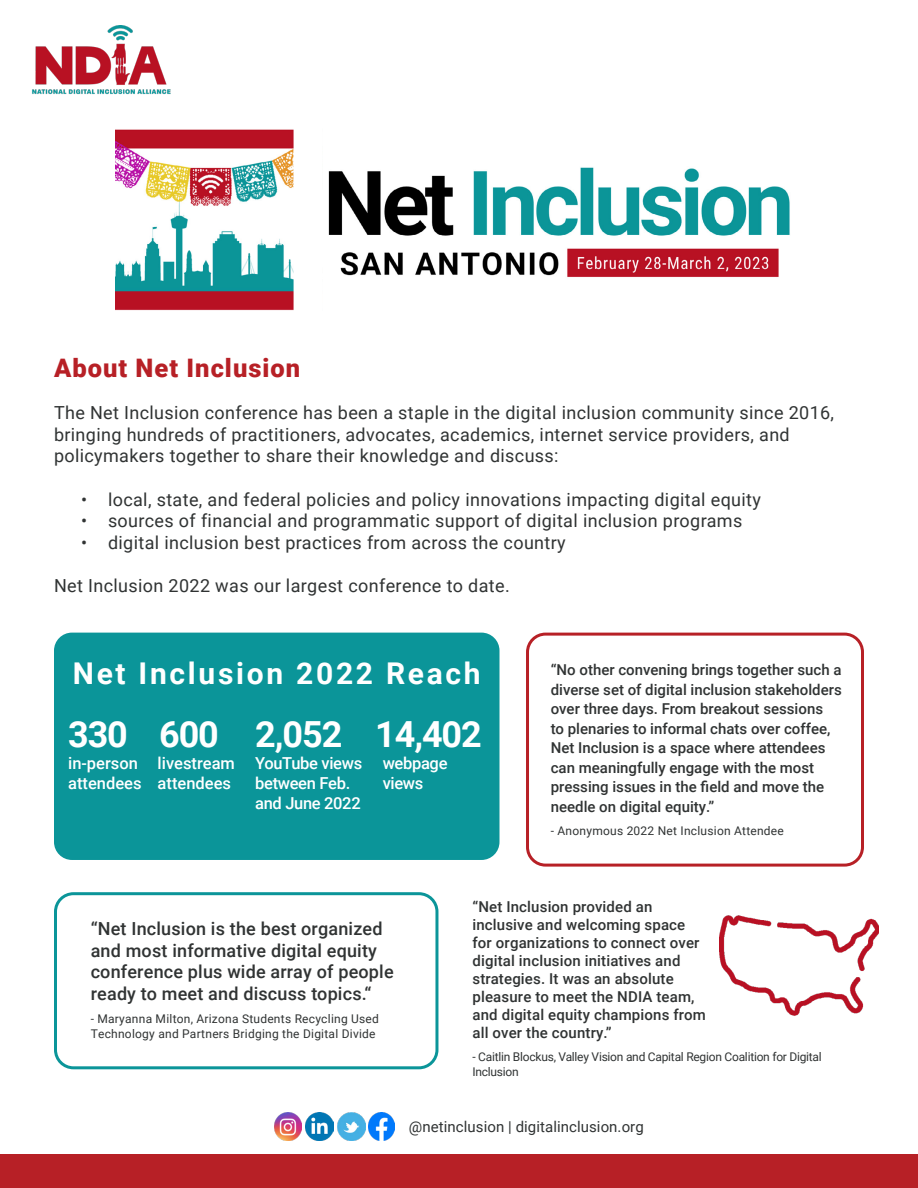
<style>
.page{position:relative;width:918px;height:1188px;background:#fff}
.page>*{position:absolute;margin:0;border:0;box-sizing:border-box;transform-origin:0 0}
.t1{font:700 36px "Roboto";letter-spacing:-.03em;color:#fff}
.t2{font:700 30px "Roboto";letter-spacing:.09em;color:#fff}
.t3{font:900 25.5px "Roboto";letter-spacing:.04em;color:#b72026}
.t4{font:18px/21.6px "Roboto";letter-spacing:.02em;color:#303333}
.t5{font:500 18px/21.6px "Roboto";letter-spacing:.01em;color:#303333}
.t6{font:500 16.5px/19.8px "Roboto";letter-spacing:-.02em;color:#fff}
.t7{font:500 16.5px/19.8px "Roboto";color:#fff}
.t8{font:500 15px/18px "Roboto";color:#303333}
.t9{font:15px "Roboto";letter-spacing:.005em;color:#303333}
.t10{font:12px/14.4px "Roboto";letter-spacing:.02em;color:#303333}
.t11{font:12px/14.4px "Roboto";letter-spacing:-.02em;color:#303333}
</style>
<div class="page">
<div style="left:0;top:1154px;width:918px;height:34px;background:#b72026"></div>
<img style="left:369px;top:1113px;width:26px;height:27px">
<img style="left:337px;top:1112px;width:28px;height:28px">
<img style="left:306px;top:1112px;width:28px;height:29px">
<img style="left:274px;top:1113px;width:28px;height:28px">
<img style="left:32px;top:26px;width:139px;height:69px">
<div style="left:54px;top:633px;width:446px;height:227px;background:#0b9599;border-radius:18px"></div>
<div style="left:54px;top:892px;width:384px;height:177px;border:3px solid #0b9599;border-radius:18px"></div>
<div style="left:526px;top:633px;width:338px;height:234px;border:3px solid #b72026;border-radius:18px"></div>
<img style="left:719px;top:915px;width:160px;height:101px">
<img style="left:115px;top:129px;width:179px;height:182px">
<img style="left:328px;top:167px;width:462px;height:110px">
<h3 class="t3" style="left:54px;top:350px;width:248px">About Net Inclusion</h3>
<p class="t4" style="left:54px;top:401px;width:782px">The Net Inclusion conference has been a staple in the digital inclusion community since 2016, bringing hundreds of practitioners, advocates, academics, internet service providers, and policymakers together to share their knowledge and discuss:</p>
<p class="t4" style="left:81px;top:488px;width:682px">• local, state, and federal policies and policy innovations impacting digital equity</p>
<p class="t4" style="left:81px;top:509px;width:663px">• sources of financial and programmatic support of digital inclusion programs</p>
<p class="t4" style="left:81px;top:531px;width:486px">• digital inclusion best practices from across the country</p>
<p class="t4" style="left:54px;top:574px;width:457px">Net Inclusion 2022 was our largest conference to date.</p>
<h2 class="t2" style="left:73px;top:652px;width:409px">Net Inclusion 2022 Reach</h2>
<h1 class="t1" style="left:68px;top:708px;width:152px">330 600</h1>
<p class="t7" style="left:158px;top:753px;width:79px">livestream attendees</p>
<p class="t7" style="left:68px;top:753px;width:75px">in-person attendees</p>
<h1 class="t1" style="left:255px;top:708px;width:89px">2,052</h1>
<p class="t6" style="left:255px;top:753px;width:109px">YouTube views between Feb. and June 2022</p>
<h1 class="t1" style="left:375px;top:708px;width:108px">14,402</h1>
<p class="t6" style="left:383px;top:753px;width:66px">webpage views</p>
<p class="t8" style="left:551px;top:660px;width:293px;line-height:19.5px">“No other convening brings together such a diverse set of digital inclusion stakeholders over three days. From breakout sessions<br>to plenaries to informal chats over coffee, Net Inclusion is a space where attendees can meaningfully engage with the most pressing issues in the field and move the needle on digital equity.”</p>
<p class="t10" style="left:551px;top:823px;width:235px">- Anonymous 2022 Net Inclusion Attendee</p>
<p class="t5" style="left:91px;top:917px;width:304px">“Net Inclusion is the best organized and most informative digital equity conference plus wide array of people ready to meet and discuss topics.“</p>
<p class="t10" style="left:91px;top:1011px;width:290px">- Maryanna Milton, Arizona Students Recycling Used<br>Technology and Partners Bridging the Digital Divide</p>
<p class="t8" style="left:472px;top:897px;width:235px">“Net Inclusion provided an inclusive and welcoming space for organizations to connect over digital inclusion initiatives and strategies. It was an absolute pleasure to meet the NDIA team, and digital equity champions from all over the country.”</p>
<p class="t11" style="left:472px;top:1049px;width:351px">- Caitlin Blockus, Valley Vision and Capital Region Coalition for Digital<br>Inclusion</p>
<p class="t9" style="left:409px;top:1116px;width:236px">@netinclusion | digitalinclusion.org</p>
</div>
